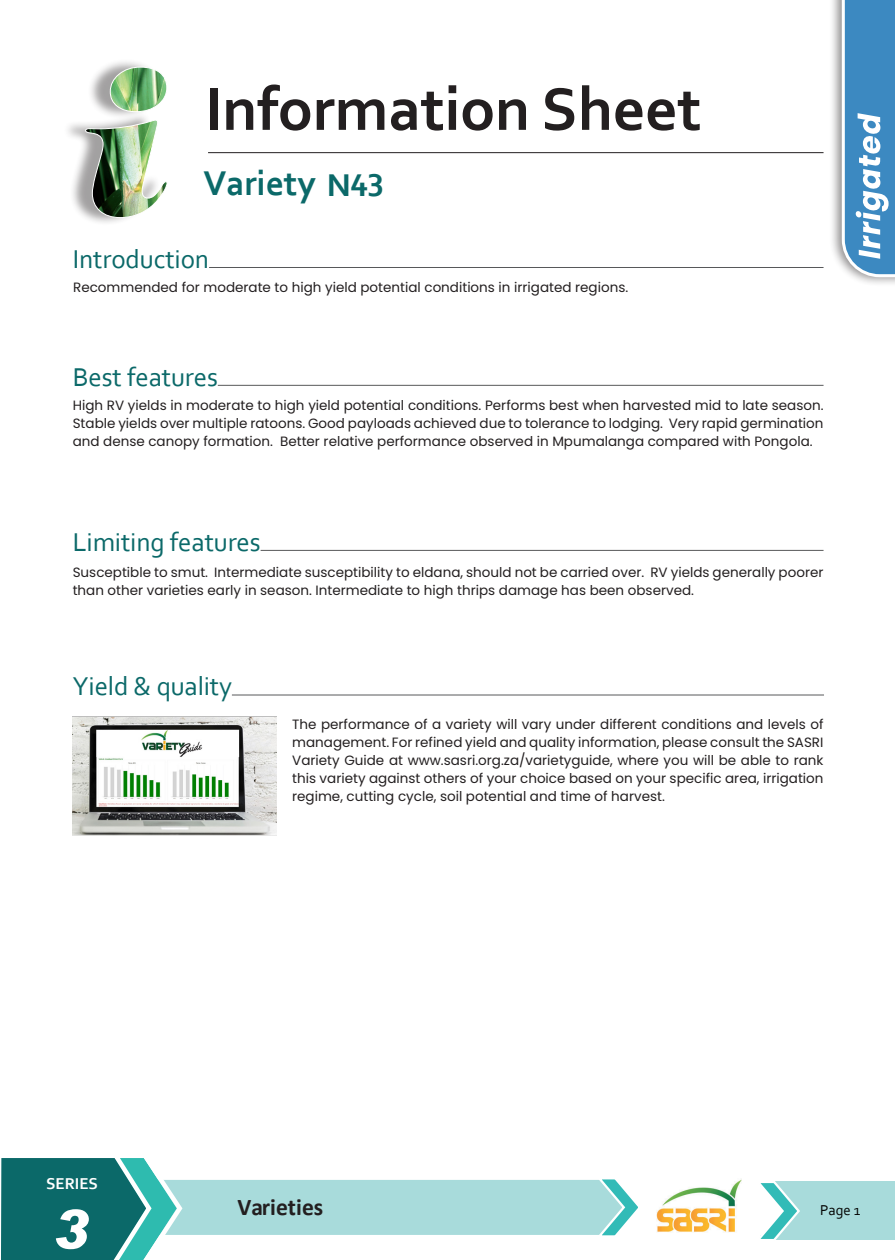
<style>
.page{position:relative;width:895px;height:1260px;background:#fff}
.page>*{position:absolute;margin:0;border:0;box-sizing:border-box;transform-origin:0 0}
.t1{font:700 63px "Corbel";color:#231f20}
.t2{font:italic 900 54px "Arial";color:#fff}
.t3{font:700 36px "Corbel";letter-spacing:-.005em;color:#0b6969}
.t4{font:27px "Corbel";letter-spacing:-.005em;color:#0b6969}
.t5{font:700 24px "Calibri";color:#231f20}
.t6{font:700 16.5px "Corbel";color:#fff}
.t7{font:15px "Corbel";color:#040503}
.t8{font:13.5px/18px "Poppins";color:#231f20;text-align:justify}
.s1{font-size:33px}
</style>
<div class="page">
<div style="left:828px;top:0;width:66px;height:286px;background:#231f20;opacity:.5"></div>
<img style="left:656px;top:1180px;width:85px;height:52px">
<div style="left:760px;top:1181px;width:134px;height:58px;background:#a8dbdb"></div>
<svg style="left:760px;top:1181px;width:41px;height:59px"></svg>
<hr style="left:208px;top:152px;width:615px;height:1px;background:#231f20">
<div style="left:63px;top:58px;width:97px;height:168px;background:#231f20;opacity:.42"></div>
<img style="left:85px;top:66px;width:82px;height:152px">
<hr style="left:209px;top:267px;width:614px;height:1px;background:#57585a">
<hr style="left:218px;top:385px;width:605px;height:1px;background:#57585a">
<hr style="left:260px;top:550px;width:563px;height:1px;background:#57585a">
<hr style="left:232px;top:694px;width:592px;height:1px;background:#57585a">
<img style="left:73px;top:717px;width:203px;height:118px">
<svg style="left:1px;top:1158px;width:637px;height:102px"></svg>
<svg style="left:840px;top:0;width:55px;height:279px"></svg>
<p class="t1" style="left:205px;top:70px;width:498px">Information Sheet</p>
<p class="t3" style="left:203px;top:161px;width:182px">Variety <span class="s1">N43</span></p>
<p class="t4" style="left:73px;top:242px;width:138px">Introduction</p>
<p class="t8" style="left:73px;top:278px;width:556px">Recommended for moderate to high yield potential conditions in irrigated regions.</p>
<p class="t4" style="left:73px;top:360px;width:147px">Best features</p>
<p class="t8" style="left:73px;top:396px;width:752px">High RV yields in moderate to high yield potential conditions. Performs best when harvested mid to late season.<br>Stable yields over multiple ratoons. Good payloads achieved due to tolerance to lodging. Very rapid germination and dense canopy formation. Better relative performance observed in Mpumalanga compared with Pongola.</p>
<p class="t4" style="left:73px;top:525px;width:189px">Limiting features</p>
<p class="t8" style="left:73px;top:563px;width:752px">Susceptible to smut. Intermediate susceptibility to eldana, should not be carried over. RV yields generally poorer than other varieties early in season. Intermediate to high thrips damage has been observed.</p>
<p class="t4" style="left:73px;top:669px;width:161px">Yield &amp; quality</p>
<p class="t8" style="left:292px;top:715px;width:533px">The performance of a variety will vary under different conditions and levels of management. For refined yield and quality information, please consult the SASRI Variety Guide at www.sasri.org.za/varietyguide, where you will be able to rank this variety against others of your choice based on your specific area, irrigation regime, cutting cycle, soil potential and time of harvest.</p>
<p class="t6" style="left:46px;top:1173px;width:53px">SERIES</p>
<h2 class="t2" style="left:53px;top:1196px;width:37px">3</h2>
<h3 class="t5" style="left:237px;top:1190px;width:87px">Variet ies</h3>
<p class="t7" style="left:820px;top:1200px;width:42px">Page 1</p>
</div>
